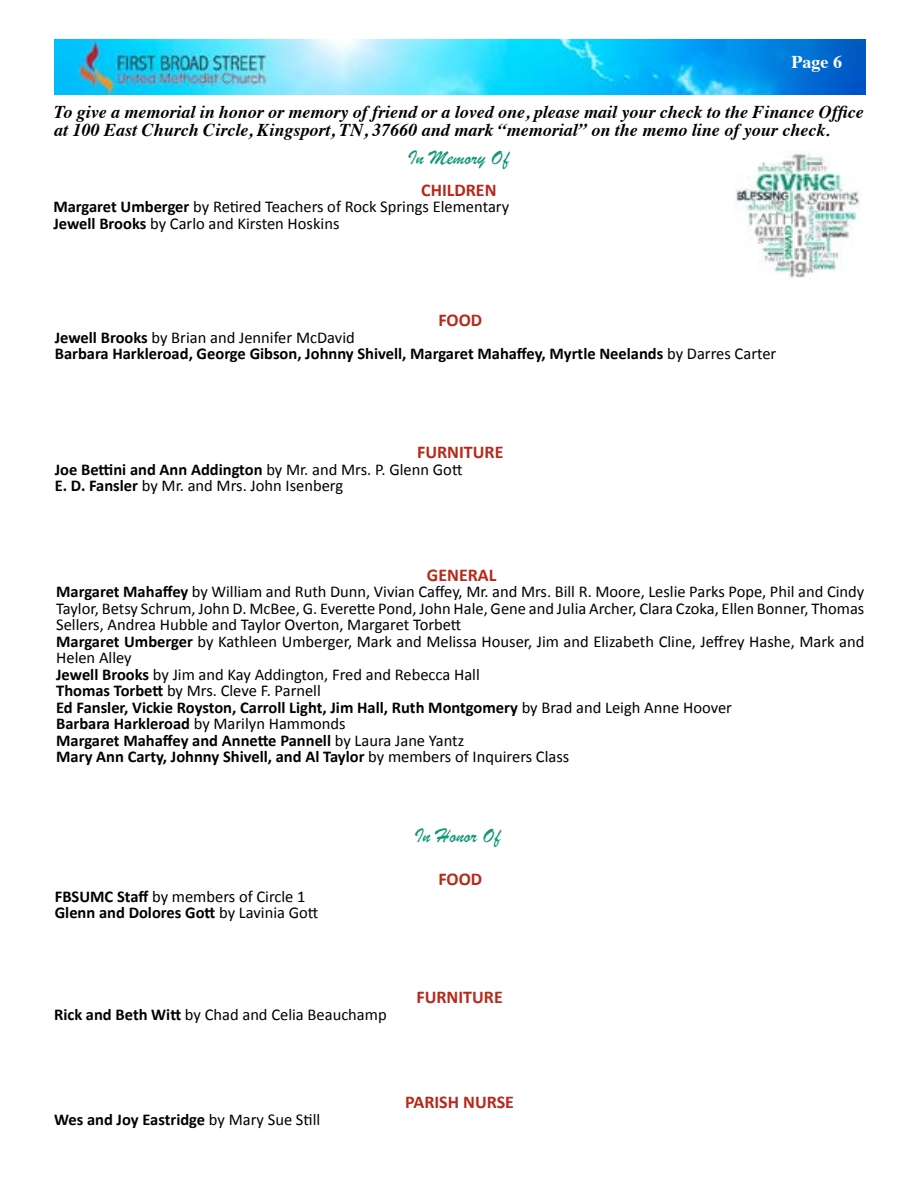
<style>
.page{position:relative;width:918px;height:1188px;background:#fff}
.page>*{position:absolute;margin:0;border:0;box-sizing:border-box;transform-origin:0 0}
.t1{font:21px "Brush Script";color:#109776}
.t2{font:italic 700 18px/18px "Times";color:#000}
.t3{font:700 18px "Calibri";color:#b6291b}
.t4{font:700 18px "Times";color:#fff}
.t5{font:16.5px/16.5px "Calibri";color:#000}
.t6{font:700 16.5px/16.5px "Calibri";color:#000}
.s1{font-weight:700}
.s2{font-weight:400}
</style>
<div class="page">
<img style="left:54px;top:39px;width:812px;height:56px">
<img style="left:736px;top:151px;width:124px;height:127px">
<p class="t4" style="left:792px;top:44px;width:52px">Page 6</p>
<p class="t2" style="left:54px;top:102px;width:811px">To give a memorial in honor or memory of friend or a loved one, please mail your check to the Finance Office at 100 East Church Circle, Kingsport, TN, 37660 and mark “memorial” on the memo line of your check.</p>
<p class="t1" style="left:408px;top:143px;width:103px">In Memory Of</p>
<p class="t3" style="left:421px;top:178px;width:77px">CHILDREN</p>
<p class="t5" style="left:53px;top:199px;width:457px"><span class="s1">Margaret Umberger</span> by Retired Teachers of Rock Springs Elementary<br><span class="s1">Jewell Brooks</span> by Carlo and Kirsten Hoskins</p>
<p class="t3" style="left:438px;top:309px;width:45px">FOOD</p>
<p class="t6" style="left:55px;top:329px;width:723px">Jewell Brooks <span class="s2">by Brian and Jennifer McDavid<br></span>Barbara Harkleroad, George Gibson, Johnny Shivell, Margaret Mahaffey, Myrtle Neelands <span class="s2">by Darres Carter</span></p>
<p class="t3" style="left:417px;top:441px;width:88px">FURNITURE</p>
<p class="t5" style="left:55px;top:461px;width:409px"><span class="s1">Joe Bettini and Ann Addington</span> by Mr. and Mrs. P. Glenn Gott<br><span class="s1">E. D. Fansler</span> by Mr. and Mrs. John Isenberg</p>
<p class="t3" style="left:427px;top:563px;width:71px">GENERAL</p>
<p class="t5" style="left:56px;top:584px;width:810px"><span class="s1">Margaret Mahaffey</span> by William and Ruth Dunn, Vivian Caffey, Mr. and Mrs. Bill R. Moore, Leslie Parks Pope, Phil and Cindy Taylor, Betsy Schrum, John D. McBee, G. Everette Pond, John Hale, Gene and Julia Archer, Clara Czoka, Ellen Bonner, Thomas Sellers, Andrea Hubble and Taylor Overton, Margaret Torbett<br><span class="s1">Margaret Umberger</span> by Kathleen Umberger, Mark and Melissa Houser, Jim and Elizabeth Cline, Jeffrey Hashe, Mark and Helen Alley<br><span class="s1">Jewell Brooks</span> by Jim and Kay Addington, Fred and Rebecca Hall<br><span class="s1">Thomas Torbett</span> by Mrs. Cleve F. Parnell<br><span class="s1">Ed Fansler, Vickie Royston, Carroll Light, Jim Hall, Ruth Montgomery</span> by Brad and Leigh Anne Hoover<br><span class="s1">Barbara Harkleroad</span> by Marilyn Hammonds<br><span class="s1">Margaret Mahaffey and Annette Pannell</span> by Laura Jane Yantz<br><span class="s1">Mary Ann Carty, Johnny Shivell, and Al Taylor</span> by members of Inquirers Class</p>
<p class="t1" style="left:415px;top:822px;width:87px">In Honor Of</p>
<p class="t5" style="left:55px;top:888px;width:265px"><span class="s1">FBSUMC Staff</span> by members of Circle 1<br><span class="s1">Glenn and Dolores Gott</span> by Lavinia Gott</p>
<p class="t5" style="left:54px;top:1006px;width:334px"><span class="s1">Rick and Beth Witt</span> by Chad and Celia Beauchamp</p>
<p class="t3" style="left:438px;top:868px;width:45px">FOOD</p>
<p class="t3" style="left:416px;top:986px;width:88px">FURNITURE</p>
<p class="t6" style="left:54px;top:1111px;width:268px">Wes and Joy Eastridge <span class="s2">by Mary Sue Still</span></p>
<p class="t3" style="left:405px;top:1090px;width:110px">PARISH NURSE</p>
</div>
